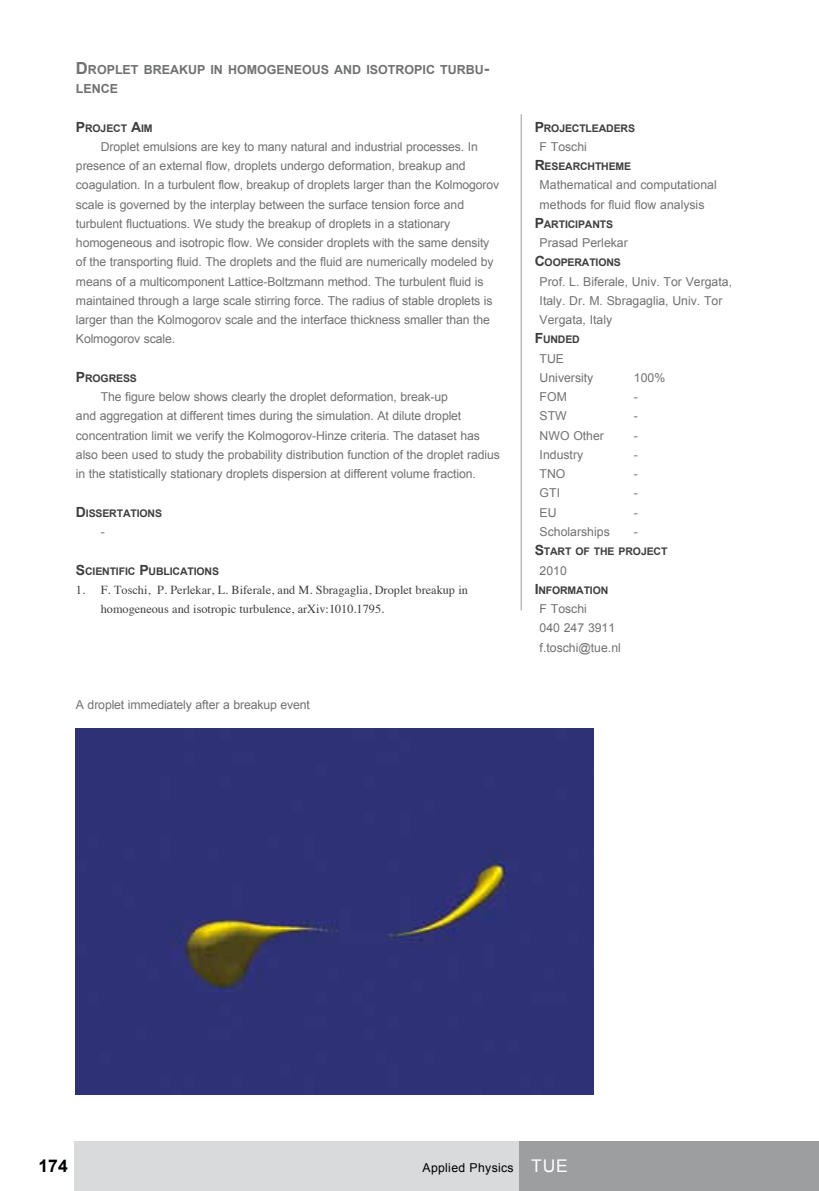
<style>
.page{position:relative;width:819px;height:1191px;background:#fff}
.page>*{position:absolute;margin:0;border:0;box-sizing:border-box;transform-origin:0 0}
.t1{font:700 17.5px "Arial";color:#000}
.t2{font:700 12.42px/19.2px "Arial";color:#707172}
.t3{font:12.25px/19.2px "Arial";letter-spacing:-.01em;color:#707172}
.t4{font:12.25px/19.2px "Times";color:#3e3d40}
.t5{font:12.25px "Arial";letter-spacing:.025em;color:#000}
.t6{font:700 10.5px "Arial";letter-spacing:-.015em;color:#3e3d40}
.s1{font-size:16.62px}
.s2{font-size:14px}
.s3{font-size:17.5px;color:#fff}
</style>
<div class="page">
<div style="left:518px;top:1141px;width:301px;height:50px;background:#9c9e9f"></div>
<div style="left:74px;top:1141px;width:444px;height:50px;background:#d9dadb"></div>
<hr style="left:520px;top:114px;width:1px;height:496px;background:#9c9e9f">
<div style="left:76px;top:728px;width:517px;height:366px;background:#2e3176"></div>
<p class="t2" style="left:76px;top:60px;width:415px"><span class="s1">D</span>ROPLET BREAKUP IN HOMOGENEOUS AND ISOTROPIC TURBU<span class="s1">-<br></span>LENCE</p>
<p class="t6" style="left:76px;top:121px;width:78px"><span class="s2">P</span> ROJECT <span class="s2">A</span>IM</p>
<p class="t3" style="left:76px;top:137px;width:425px;text-indent:25px">Droplet emulsions are key to many natural and industrial processes. In presence of an external flow, droplets undergo deformation, breakup and coagulation. In a turbulent flow, breakup of droplets larger than the Kolmogorov scale is governed by the interplay between the surface tension force and turbulent fluctuations. We study the breakup of droplets in a stationary homogeneous and isotropic flow. We consider droplets with the same density of the transporting fluid. The droplets and the fluid are numerically modeled by means of a multicomponent Lattice-Boltzmann method. The turbulent fluid is maintained through a large scale stirring force. The radius of stable droplets is larger than the Kolmogorov scale and the interface thickness smaller than the Kolmogorov scale.</p>
<p class="t6" style="left:76px;top:371px;width:62px"><span class="s2">P</span> ROGRESS</p>
<p class="t3" style="left:76px;top:387px;width:425px;text-indent:25px">The figure below shows clearly the droplet deformation, break-up<br>and aggregation at different times during the simulation. At dilute droplet concentration limit we verify the Kolmogorov-Hinze criteria. The dataset has also been used to study the probability distribution function of the droplet radius in the statistically stationary droplets dispersion at different volume fraction.</p>
<p class="t6" style="left:76px;top:506px;width:88px"><span class="s2">D</span> ISSERTATIONS</p>
<p class="t3" style="left:101px;top:522px;width:6px">-</p>
<p class="t6" style="left:76px;top:563px;width:144px"><span class="s2">S</span>CIENTIFIC <span class="s2">P</span>UBLICATIONS</p>
<p class="t4" style="left:101px;top:579px;width:368px;text-indent:-25px">1. F. Toschi, P. Perlekar, L. Biferale, and M. Sbragaglia, Droplet breakup in homogeneous and isotropic turbulence, arXiv:1010.1795.</p>
<p class="t3" style="left:76px;top:695px;width:235px">A droplet immediately after a breakup event</p>
<p class="t6" style="left:534px;top:121px;width:102px"><span class="s2">P</span> ROJECTLEADERS</p>
<p class="t3" style="left:539px;top:137px;width:49px">F Toschi</p>
<p class="t6" style="left:534px;top:159px;width:98px"><span class="s2">R</span>ESEARCHTHEME</p>
<p class="t3" style="left:539px;top:175px;width:179px">Mathematical and computational methods for fluid flow analysis</p>
<p class="t6" style="left:534px;top:217px;width:80px"><span class="s2">P</span>ARTICIPANTS</p>
<p class="t3" style="left:539px;top:233px;width:90px">Prasad Perlekar</p>
<p class="t6" style="left:534px;top:255px;width:88px"><span class="s2">C</span>OOPERATIONS</p>
<p class="t3" style="left:539px;top:272px;width:194px">Prof. L. Biferale, Univ. Tor Vergata,<br>Italy. Dr. M. Sbragaglia, Univ. Tor<br>Vergata, Italy</p>
<p class="t6" style="left:534px;top:332px;width:47px"><span class="s2">F</span>UNDED</p>
<p class="t3" style="left:539px;top:349px;width:55px">TUE<br>University</p>
<p class="t3" style="left:634px;top:368px;width:33px">100%</p>
<p class="t3" style="left:539px;top:387px;width:29px">FOM</p>
<p class="t3" style="left:634px;top:387px;width:6px">-</p>
<p class="t3" style="left:539px;top:406px;width:29px">STW</p>
<p class="t3" style="left:634px;top:406px;width:6px">-</p>
<p class="t3" style="left:539px;top:426px;width:66px">NWO Other</p>
<p class="t3" style="left:634px;top:426px;width:6px">-</p>
<p class="t3" style="left:539px;top:445px;width:45px">Industry</p>
<p class="t3" style="left:634px;top:445px;width:6px">-</p>
<p class="t3" style="left:539px;top:464px;width:27px">TNO</p>
<p class="t3" style="left:634px;top:464px;width:6px">-</p>
<p class="t3" style="left:539px;top:483px;width:22px">GTI</p>
<p class="t3" style="left:634px;top:483px;width:6px">-</p>
<p class="t3" style="left:539px;top:503px;width:19px">EU</p>
<p class="t3" style="left:634px;top:503px;width:6px">-</p>
<p class="t3" style="left:539px;top:522px;width:72px">Scholarships</p>
<p class="t3" style="left:634px;top:522px;width:6px">-</p>
<p class="t6" style="left:534px;top:544px;width:134px"><span class="s2">S</span>TART OF THE PROJECT</p>
<p class="t3" style="left:539px;top:560px;width:29px">2010</p>
<p class="t6" style="left:534px;top:583px;width:75px"><span class="s2">I</span> NFORMATION</p>
<p class="t3" style="left:539px;top:599px;width:83px">F Toschi<br>040 247 3911 f.toschi@tue.nl</p>
<h1 class="t1" style="left:39px;top:1153px;width:31px">174</h1>
<p class="t5" style="left:422px;top:1158px;width:147px">Applied Physics <span class="s3">TUE</span></p>
</div>
